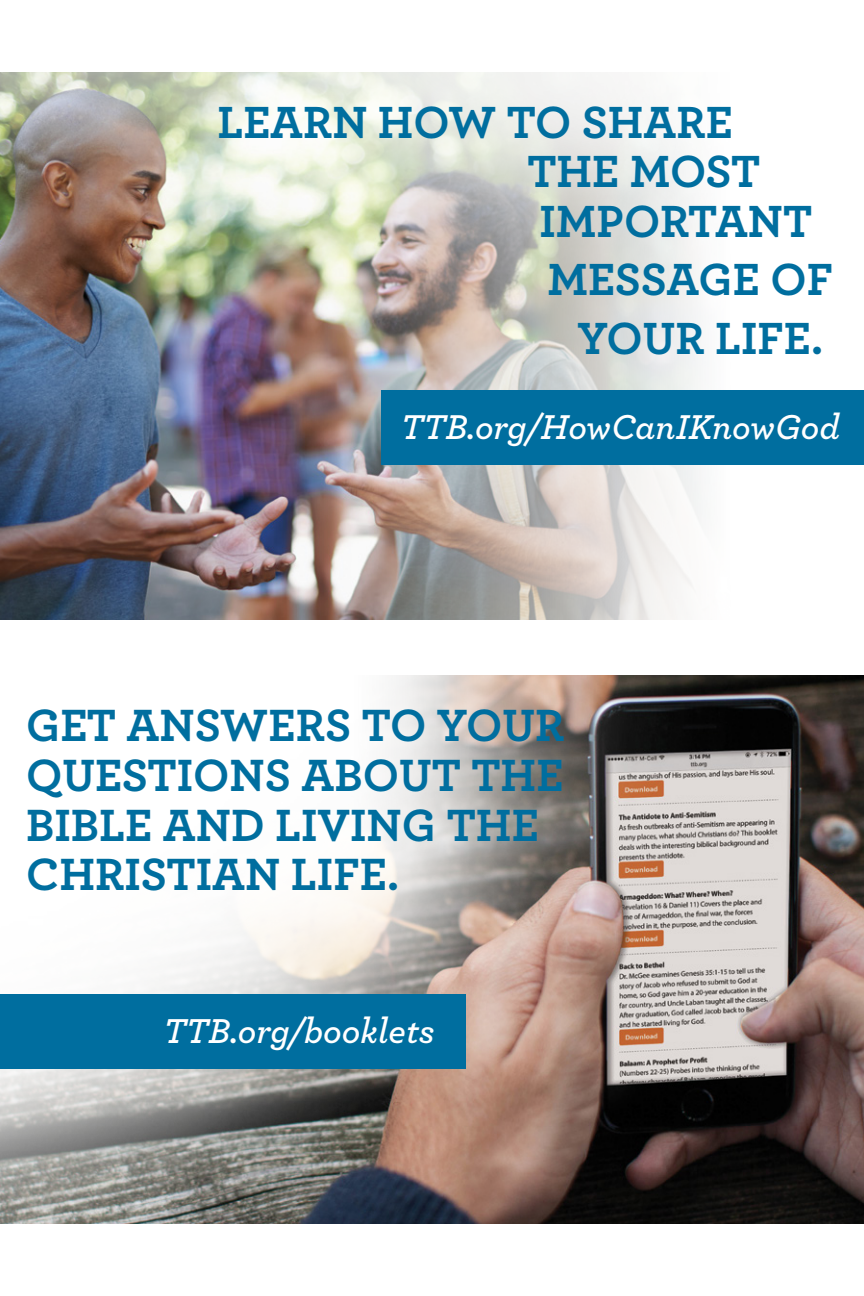
<style>
.page{position:relative;width:864px;height:1296px;background:#fff}
.page>*{position:absolute;margin:0;border:0;box-sizing:border-box;transform-origin:0 0}
.t1{font:700 47.4px/49.8px "Archer";color:#006e9f}
.t2{font:700 47.2px/49.6px "Archer";color:#006e9f}
.t3{font:italic 600 36.2px "Archer";color:#fff}
</style>
<div class="page">
<img style="left:0;top:72px;width:701px;height:547px">
<div style="left:382px;top:390px;width:482px;height:75px;background:#006e9f"></div>
<img style="left:0;top:675px;width:864px;height:549px">
<div style="left:0;top:994px;width:466px;height:75px;background:#006e9f"></div>
<p class="t2" style="left:527px;top:94px;width:286px;text-indent:-310px">LEARN HOW TO SHARE<br>THE MOST<br>IMPORTANT</p>
<p class="t2" style="left:547px;top:247px;width:287px;line-height:58.4px;text-align:center">MESSAGE OF<br>YOUR LIFE.</p>
<p class="t3" style="left:401px;top:399px;width:441px">TTB.org/HowCanIKnowGod</p>
<p class="t1" style="left:26px;top:697px;width:540px">GET ANSWERS TO YOUR<br>QUESTIONS ABOUT THE<br>BIBLE AND LIVING THE<br>CHRISTIAN LIFE.</p>
<p class="t3" style="left:163px;top:1003px;width:273px">TTB.org/booklets</p>
</div>
